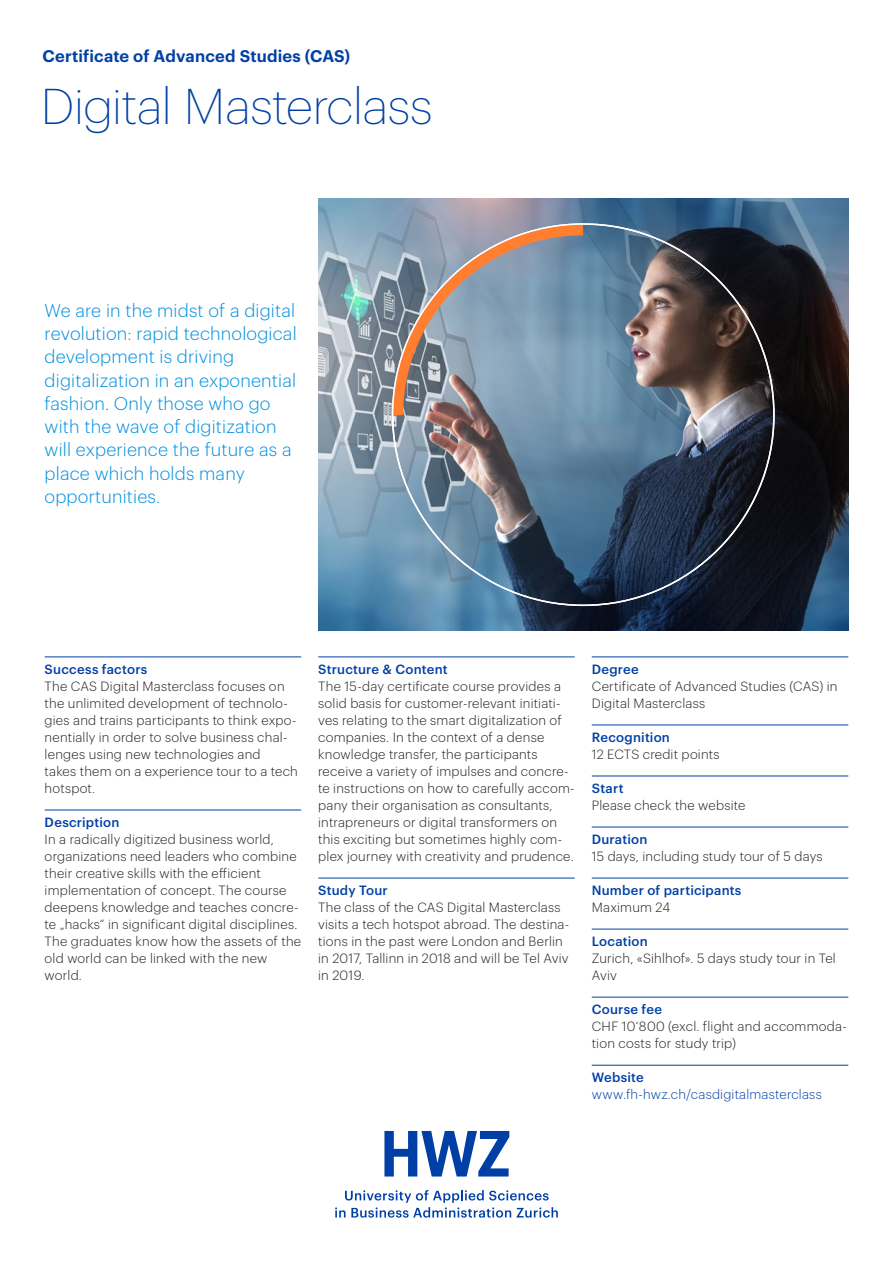
<style>
.page{position:relative;width:893px;height:1263px;background:#fff}
.page>*{position:absolute;margin:0;border:0;box-sizing:border-box;transform-origin:0 0}
.t1{font:200 49.2px "Graphik";letter-spacing:-.01em;color:#0040a6}
.t2{font:300 18px/23.2px "Graphik";letter-spacing:.01em;color:#008fde}
.t3{font:600 16.5px "Graphik";letter-spacing:.01em;color:#0040a6}
.t4{font:300 13.2px/17px "Graphik";letter-spacing:.015em;color:#231f20}
.t5{font:500 13.2px "Graphik";letter-spacing:.02em;color:#0040a6}
.t6{font:300 13.2px "Graphik";letter-spacing:.02em;color:#0040a6}
</style>
<div class="page">
<svg style="left:384px;top:1131px;width:125px;height:45px"></svg>
<svg style="left:335px;top:1190px;width:223px;height:27px"></svg>
<img style="left:490px;top:198px;width:358px;height:433px">
<hr style="left:45px;top:657px;width:256px;height:1px;background:#0040a6">
<hr style="left:45px;top:810px;width:256px;height:1px;background:#0040a6">
<hr style="left:318px;top:657px;width:257px;height:1px;background:#0040a6">
<hr style="left:318px;top:878px;width:257px;height:1px;background:#0040a6">
<hr style="left:592px;top:657px;width:256px;height:1px;background:#0040a6">
<hr style="left:592px;top:725px;width:256px;height:1px;background:#0040a6">
<hr style="left:592px;top:776px;width:256px;height:1px;background:#0040a6">
<hr style="left:592px;top:827px;width:256px;height:1px;background:#0040a6">
<hr style="left:592px;top:878px;width:256px;height:1px;background:#0040a6">
<hr style="left:592px;top:929px;width:256px;height:1px;background:#0040a6">
<hr style="left:592px;top:997px;width:256px;height:1px;background:#0040a6">
<hr style="left:592px;top:1065px;width:256px;height:1px;background:#0040a6">
<svg style="left:490px;top:219px;width:104px;height:207px;background:#849aac"></svg>
<img style="left:318px;top:198px;width:172px;height:433px">
<p class="t3" style="left:42px;top:43px;width:309px">Certificate of Advanced Studies (CAS)</p>
<h1 class="t1" style="left:41px;top:71px;width:393px">Digital Masterclass</h1>
<p class="t2" style="left:45px;top:297px;width:254px">We are in the midst of a digital revolution: rapid technological development is driving digitalization in an exponential fashion. Only those who go with the wave of digitization will experience the future as a place which holds many opportunities.</p>
<p class="t5" style="left:45px;top:659px;width:104px">Success factors</p>
<p class="t4" style="left:45px;top:677px;width:255px">The CAS Digital Masterclass focuses on the unlimited development of technolo&shy;gies and trains participants to think expo&shy;nentially in order to solve business chal&shy;lenges using new technologies and<br>takes them on a experience tour to a tech hotspot.</p>
<p class="t5" style="left:45px;top:812px;width:76px">Description</p>
<p class="t4" style="left:45px;top:830px;width:258px">In a radically digitized business world, organizations need leaders who combine their creative skills with the efficient implementation of concept. The course deepens knowledge and teaches concre&shy;te „hacks“ in significant digital disciplines.<br>The graduates know how the assets of the old world can be linked with the new world.</p>
<p class="t5" style="left:318px;top:659px;width:131px">Structure &amp; Content</p>
<p class="t4" style="left:318px;top:677px;width:258px">The 15-day certificate course provides a solid basis for customer-relevant initiati&shy;ves relating to the smart digitalization of companies. In the context of a dense knowledge transfer, the participants receive a variety of impulses and concre&shy;te instructions on how to carefully accom&shy;pany their organisation as consultants, intrapreneurs or digital transformers on this exciting but sometimes highly com&shy;plex journey with creativity and prudence.</p>
<p class="t5" style="left:318px;top:880px;width:71px">Study Tour</p>
<p class="t4" style="left:318px;top:898px;width:253px">The class of the CAS Digital Masterclass visits a tech hotspot abroad. The destina&shy;tions in the past were London and Berlin in 2017, Tallinn in 2018 and will be Tel Aviv in 2019.</p>
<p class="t5" style="left:592px;top:659px;width:49px">Degree</p>
<p class="t4" style="left:592px;top:677px;width:247px">Certificate of Advanced Studies (CAS) in<br>Digital Masterclass</p>
<p class="t5" style="left:592px;top:727px;width:80px">Recognition</p>
<p class="t4" style="left:592px;top:745px;width:129px">12 ECTS credit points</p>
<p class="t5" style="left:592px;top:778px;width:33px">Start</p>
<p class="t4" style="left:592px;top:796px;width:155px">Please check the website</p>
<p class="t5" style="left:592px;top:829px;width:57px">Duration</p>
<p class="t4" style="left:592px;top:847px;width:232px">15 days, including study tour of 5 days</p>
<p class="t5" style="left:592px;top:880px;width:151px">Number of participants</p>
<p class="t4" style="left:592px;top:898px;width:80px">Maximum 24</p>
<p class="t5" style="left:592px;top:931px;width:57px">Location</p>
<p class="t4" style="left:592px;top:949px;width:246px">Zurich, «Sihlhof». 5 days study tour in Tel<br>Aviv</p>
<p class="t5" style="left:592px;top:999px;width:72px">Course fee</p>
<p class="t4" style="left:592px;top:1017px;width:257px">CHF 10‘800 (excl. flight and accommoda&shy;tion costs for study trip)</p>
<p class="t5" style="left:592px;top:1067px;width:53px">Website</p>
<p class="t6" style="left:592px;top:1085px;width:232px">www.fh-hwz.ch/casdigitalmasterclass</p>
</div>
